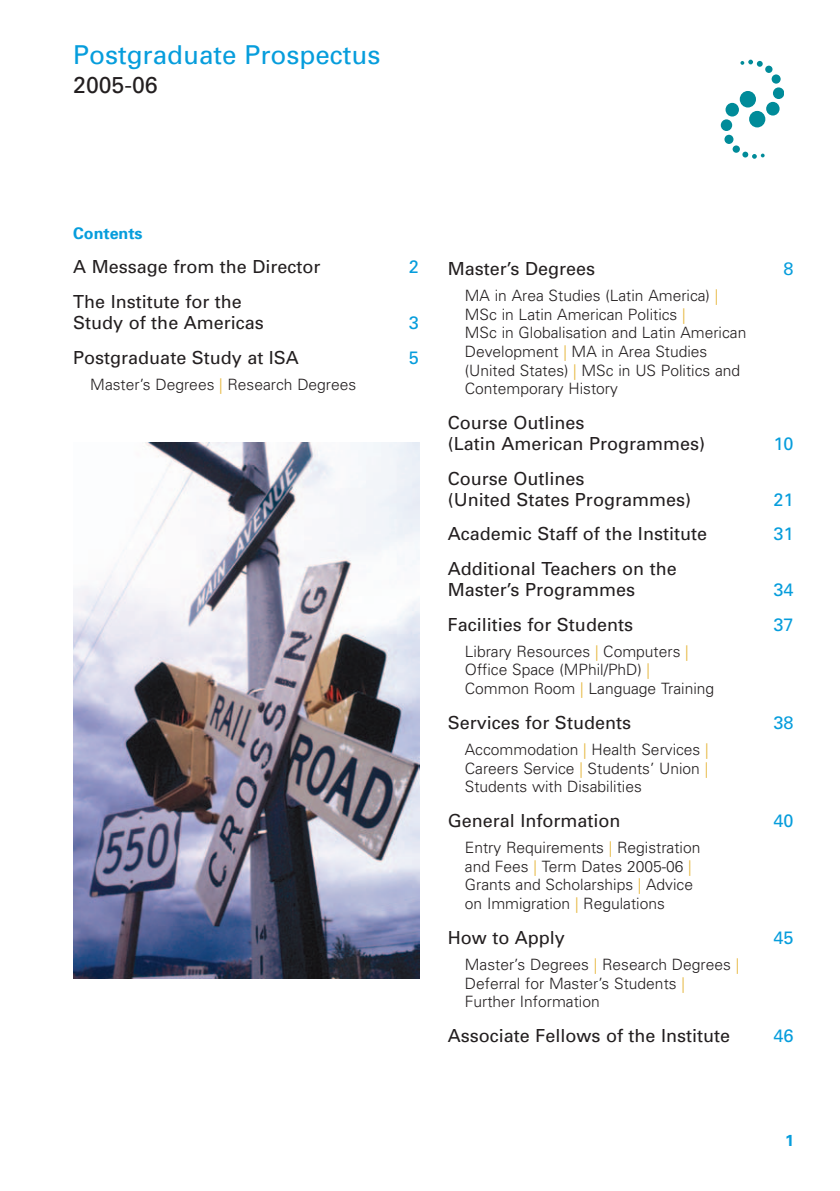
<style>
.page{position:relative;width:840px;height:1191px;background:#fff}
.page>*{position:absolute;margin:0;border:0;box-sizing:border-box;transform-origin:0 0}
.t1{font:26px "Univers";color:#069ddc}
.t2{font:23px "Univers";color:#231f20}
.t3{font:18px/21px "Univers";color:#231f20}
.t4{font:18px "Univers";color:#069ddc}
.t5{font:700 16px "Univers";color:#069ddc}
.t6{font:300 15.6px/18.8px "Univers";color:#231f20}
.s1{color:#e5b53a}
</style>
<div class="page">
<svg style="left:740px;top:60px;width:22px;height:7px"></svg>
<svg style="left:764px;top:66px;width:8px;height:7px"></svg>
<div style="left:771px;top:74px;width:9px;height:10px;background:#008b99;border-radius:50%"></div>
<div style="left:772px;top:87px;width:11px;height:12px;background:#008b99;border-radius:50%"></div>
<div style="left:765px;top:102px;width:14px;height:14px;background:#008b99;border-radius:50%"></div>
<div style="left:748px;top:111px;width:17px;height:16px;background:#008b99;border-radius:50%"></div>
<svg style="left:742px;top:152px;width:22px;height:7px"></svg>
<div style="left:732px;top:145px;width:7px;height:8px;background:#008b99;border-radius:50%"></div>
<div style="left:724px;top:135px;width:9px;height:9px;background:#008b99;border-radius:50%"></div>
<div style="left:720px;top:119px;width:11px;height:12px;background:#008b99;border-radius:50%"></div>
<div style="left:725px;top:103px;width:13px;height:13px;background:#008b99;border-radius:50%"></div>
<div style="left:739px;top:91px;width:16px;height:16px;background:#008b99;border-radius:50%"></div>
<img style="left:73px;top:442px;width:346px;height:536px">
<h1 class="t1" style="left:73px;top:46px;width:308px">Postgraduate Prospectus</h1>
<h2 class="t2" style="left:73px;top:77px;width:86px">2005-06</h2>
<p class="t5" style="left:73px;top:227px;width:71px">Contents</p>
<p class="t3" style="left:73px;top:258px;width:248px">A Message from the Director</p>
<p class="t4" style="left:408px;top:260px;width:12px">2</p>
<p class="t3" style="left:73px;top:293px;width:192px">The Institute for the<br>Study of the Americas</p>
<p class="t4" style="left:408px;top:316px;width:12px">3</p>
<p class="t3" style="left:73px;top:348px;width:227px">Postgraduate Study at ISA</p>
<p class="t4" style="left:408px;top:350px;width:12px">5</p>
<p class="t6" style="left:90px;top:376px;width:267px">Master’s Degrees <span class="s1">|</span> Research Degrees</p>
<p class="t3" style="left:447px;top:259px;width:149px">Master’s Degrees</p>
<p class="t4" style="left:783px;top:262px;width:12px">8</p>
<p class="t6" style="left:464px;top:287px;width:283px">MA in Area Studies (Latin America) <span class="s1">| </span>MSc in Latin American Politics <span class="s1">|<br></span>MSc in Globalisation and Latin American Development <span class="s1">|</span> MA in Area Studies (United States) <span class="s1">|</span> MSc in US Politics and Contemporary History</p>
<p class="t3" style="left:447px;top:414px;width:258px">Course Outlines<br>(Latin American Programmes)</p>
<p class="t4" style="left:773px;top:437px;width:22px">10</p>
<p class="t3" style="left:447px;top:469px;width:244px">Course Outlines<br>(United States Programmes)</p>
<p class="t4" style="left:773px;top:493px;width:22px">21</p>
<p class="t3" style="left:447px;top:525px;width:260px">Academic Staff of the Institute</p>
<p class="t4" style="left:773px;top:527px;width:22px">31</p>
<p class="t3" style="left:447px;top:559px;width:230px">Additional Teachers on the<br>Master’s Programmes</p>
<p class="t4" style="left:773px;top:583px;width:22px">34</p>
<p class="t3" style="left:447px;top:615px;width:186px">Facilities for Students</p>
<p class="t4" style="left:773px;top:617px;width:22px">37</p>
<p class="t6" style="left:464px;top:643px;width:251px">Library Resources <span class="s1">|</span> Computers <span class="s1">|<br></span>Office Space (MPhil/PhD) <span class="s1">|<br></span>Common Room <span class="s1">|</span> Language Training</p>
<p class="t3" style="left:447px;top:713px;width:184px">Services for Students</p>
<p class="t4" style="left:773px;top:715px;width:22px">38</p>
<p class="t6" style="left:464px;top:741px;width:245px;text-align:justify">Accommodation <span class="s1">|</span> Health Services <span class="s1">| </span>Careers Service <span class="s1">|</span> Students’ Union <span class="s1">| </span>Students with Disabilities</p>
<p class="t3" style="left:447px;top:811px;width:174px">General Information</p>
<p class="t4" style="left:773px;top:814px;width:22px">40</p>
<p class="t6" style="left:464px;top:839px;width:237px">Entry Requirements <span class="s1">|</span> Registration and Fees <span class="s1">|</span> Term Dates 2005-06 <span class="s1">|<br></span>Grants and Scholarships <span class="s1">|</span> Advice on Immigration <span class="s1">|</span> Regulations</p>
<p class="t3" style="left:447px;top:928px;width:118px">How to Apply</p>
<p class="t4" style="left:773px;top:930px;width:22px">45</p>
<p class="t6" style="left:464px;top:956px;width:276px">Master’s Degrees <span class="s1">|</span> Research Degrees <span class="s1">|<br></span>Deferral for Master’s Students <span class="s1">|<br></span>Further Information</p>
<p class="t3" style="left:447px;top:1026px;width:283px">Associate Fellows of the Institute</p>
<p class="t4" style="left:773px;top:1028px;width:22px">46</p>
<p class="t5" style="left:784px;top:1134px;width:10px">1</p>
</div>
